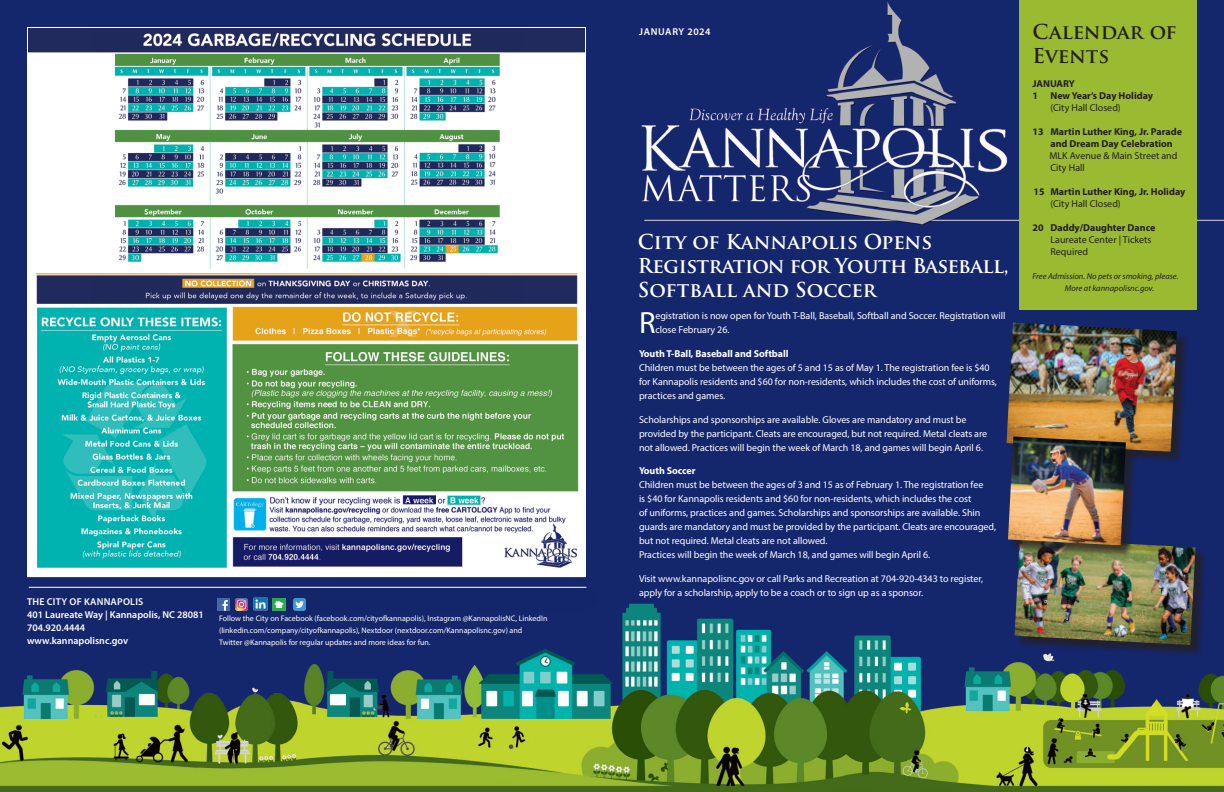
<style>
.page{position:relative;width:1224px;height:792px;background:#fff}
.page>*{position:absolute;margin:0;border:0;box-sizing:border-box;transform-origin:0 0}
.t1{font:30.8px "Myriad Pro";color:#fff}
.t2{font:700 20px/24px "Trajan Pro";letter-spacing:-.02em;color:#fff}
.t3{font:700 20px/24px "Trajan Pro";color:#231f20}
.t4{font:10px/14px "Myriad Pro";letter-spacing:-.005em;color:#fff}
.t5{font:700 10px/12px "Myriad Pro";color:#231f20}
.t6{font:10px/12px "Myriad Pro";color:#231f20}
.t7{font:600 10px "Myriad Pro";color:#fff}
.t8{font:700 10px "Myriad Pro";letter-spacing:-.005em;color:#fff}
.t9{font:600 10px "Myriad Pro";letter-spacing:.02em;color:#fff}
.t10{font:600 10px "Myriad Pro";letter-spacing:.055em;color:#fff}
.t11{font:italic 8.5px "Myriad Pro";color:#231f20}
.t12{font:8px "Myriad Pro";color:#fff}
</style>
<div class="page">
<img style="left:0;top:0;width:1224px;height:792px">
<div style="left:26px;top:579px;width:588px;height:42px;background:#231f20;opacity:.75"></div>
<hr style="left:29px;top:587px;width:557px;height:1px;background:#fff">
<div style="left:1020px;top:0;width:177px;height:310px;background:#9abb31"></div>
<div style="left:1008px;top:324px;width:181px;height:140px;background:#231f20;opacity:.75"></div>
<img style="left:1007px;top:323px;width:170px;height:129px">
<div style="left:1016px;top:540px;width:192px;height:117px;background:#231f20;opacity:.75"></div>
<img style="left:1015px;top:538px;width:180px;height:107px">
<div style="left:1010px;top:438px;width:128px;height:120px;background:#231f20;opacity:.75"></div>
<img style="left:1008px;top:437px;width:118px;height:108px">
<img style="left:29px;top:29px;width:555px;height:546px">
<p class="t9" style="left:27px;top:595px;width:118px">THE CITY OF KANNAPOLIS</p>
<p class="t7" style="left:27px;top:608px;width:178px">401 Laureate Way | Kannapolis, NC 28081</p>
<p class="t7" style="left:27px;top:622px;width:60px">704.920.4444</p>
<p class="t7" style="left:27px;top:635px;width:103px">www.kannapolisnc.gov</p>
<p class="t12" style="left:219px;top:614px;width:330px">Follow the City on Facebook (facebook.com/cityofkannapolis), Instagram @KannapolisNC, LinkedIn</p>
<p class="t12" style="left:219px;top:626px;width:305px">(linkedin.com/company/cityofkannapolis), Nextdoor (nextdoor.com/Kannapolisnc.gov) and</p>
<p class="t12" style="left:219px;top:638px;width:213px">Twitter @Kannapolis for regular updates and more ideas for fun.</p>
<p class="t10" style="left:639px;top:25px;width:73px">JANUARY 2024</p>
<p class="t2" style="left:638px;top:230px;width:372px">City of Kannapolis Opens<br>Registration for Youth Baseball,<br>Softball and Soccer</p>
<p class="t1" style="left:639px;top:303px;width:18px">R</p>
<p class="t4" style="left:655px;top:308px;width:352px">egistration is now open for Youth T-Ball, Baseball, Softball and Soccer. Registration will close February 26.</p>
<p class="t8" style="left:639px;top:347px;width:151px">Youth T-Ball, Baseball and Softball</p>
<p class="t4" style="left:639px;top:360px;width:360px">Children must be between the ages of 5 and 15 as of May 1. The registration fee is $40 for Kannapolis residents and $60 for non-residents, which includes the cost of uniforms, practices and games.</p>
<p class="t4" style="left:639px;top:412px;width:350px">Scholarships and sponsorships are available. Gloves are mandatory and must be provided by the participant. Cleats are encouraged, but not required. Metal cleats are not allowed. Practices will begin the week of March 18, and games will begin April 6.</p>
<p class="t8" style="left:639px;top:464px;width:58px">Youth Soccer</p>
<p class="t4" style="left:639px;top:477px;width:359px">Children must be between the ages of 3 and 15 as of February 1. The registration fee<br>is $40 for Kannapolis residents and $60 for non-residents, which includes the cost<br>of uniforms, practices and games. Scholarships and sponsorships are available. Shin guards are mandatory and must be provided by the participant. Cleats are encouraged, but not required. Metal cleats are not allowed.</p>
<p class="t4" style="left:639px;top:547px;width:293px">Practices will begin the week of March 18, and games will begin April 6.</p>
<p class="t4" style="left:639px;top:571px;width:346px">Visit www.kannapolisnc.gov or call Parks and Recreation at 704-920-4343 to register, apply for a scholarship, apply to be a coach or to sign up as a sponsor.</p>
<p class="t3" style="left:1032px;top:20px;width:146px">Calendar of<br>Events</p>
<p class="t5" style="left:1032px;top:78px;width:44px">JANUARY</p>
<p class="t5" style="left:1032px;top:90px;width:122px">1 New Year’s Day Holiday</p>
<p class="t6" style="left:1050px;top:102px;width:72px">(City Hall Closed)</p>
<p class="t5" style="left:1050px;top:126px;width:133px;text-indent:-18px">13 Martin Luther King, Jr. Parade and Dream Day Celebration</p>
<p class="t6" style="left:1049px;top:150px;width:130px">MLK Avenue &amp; Main Street and<br>City Hall</p>
<p class="t5" style="left:1033px;top:186px;width:153px">15 Martin Luther King, Jr. Holiday</p>
<p class="t6" style="left:1050px;top:198px;width:72px">(City Hall Closed)</p>
<p class="t5" style="left:1032px;top:222px;width:124px">20 Daddy/Daughter Dance</p>
<p class="t6" style="left:1050px;top:234px;width:102px">Laureate Center | Tickets<br>Required</p>
<p class="t11" style="left:1032px;top:271px;width:148px">Free Admission. No pets or smoking, please.</p>
<p class="t11" style="left:1065px;top:283px;width:91px">More at kannapolisnc.gov.</p>
</div>
